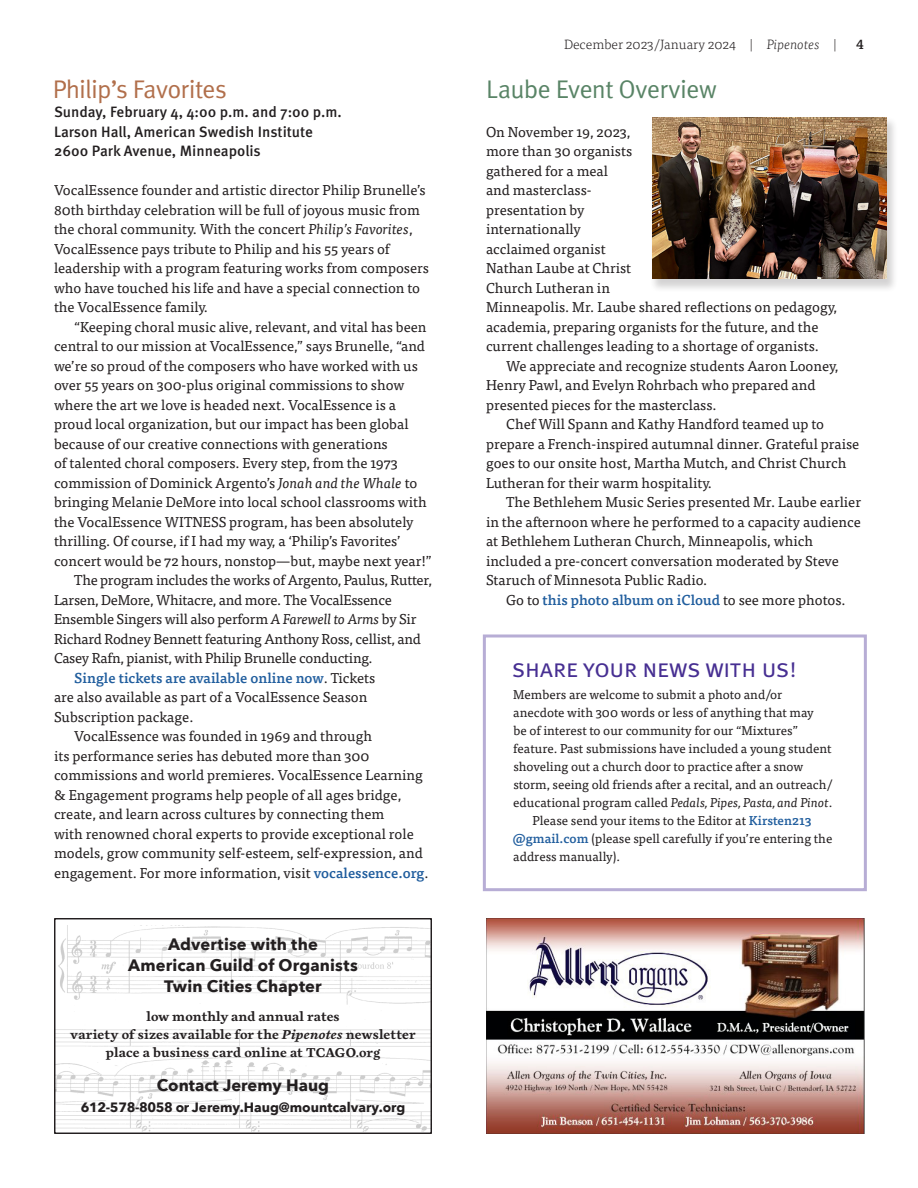
<style>
.page{position:relative;width:918px;height:1188px;background:#fff}
.page>*{position:absolute;margin:0;border:0;box-sizing:border-box;transform-origin:0 0}
.t1{font:25.5px "Meta Pro Norm";letter-spacing:-.025em;color:#472f92}
.t2{font:25.5px "Meta Pro Norm";letter-spacing:-.03em;color:#598466}
.t3{font:25.5px "Meta Pro Norm";letter-spacing:-.03em;color:#b16f4b}
.t4{font:700 16.5px/21px "Avenir Next";letter-spacing:.005em;color:#231f20;text-align:center}
.t5{font:500 15px/19.5px "Meta Pro";color:#231f20}
.t6{font:14.25px/19.5px "Tisa Pro";color:#231f20}
.t7{font:500 14.25px "Tisa Pro";color:#215e9e}
.t8{font:700 13.5px/18px "Cardea OTCE";letter-spacing:.005em;color:#231f20;text-align:center}
.t9{font:700 13.5px "Avenir Next";color:#231f20}
.t10{font:300 13.5px "Tisa Pro";color:#231f20}
.t11{font:500 13.5px "Tisa Pro";color:#231f20}
.t12{font:12.75px "Tisa Pro";color:#231f20}
.t13{font:italic 12.75px "Tisa Pro";color:#231f20}
.s1{font-style:italic}
.s2{font-weight:400;color:#231f20}
.s3{font-weight:500;color:#215e9e}
.s4{font-family:"Meta Pro";font-size:21px}
.s5{font-style:normal}
</style>
<div class="page">
<div style="left:649px;top:116px;width:249px;height:177px;background:#231f20;opacity:.2"></div>
<img style="left:652px;top:117px;width:234px;height:162px">
<svg style="left:482px;top:634px;width:385px;height:258px"></svg>
<img style="left:56px;top:926px;width:374px;height:206px">
<div style="left:54px;top:918px;width:378px;height:216px;border:1px solid #231f20"></div>
<img style="left:486px;top:918px;width:378px;height:216px">
<h1 class="t3" style="left:52px;top:69px;width:176px">Philip’s Favorites</h1>
<p class="t5" style="left:54px;top:101px;width:289px">Sunday, February 4, 4:00 p.m. and 7:00 p.m.<br>Larson Hall, American Swedish Institute<br>2600 Park Avenue, Minneapolis</p>
<p class="t6" style="left:54px;top:179px;width:376px">VocalEssence founder and artistic director Philip Brunelle’s 80th birthday celebration will be full of joyous music from the choral community. With the concert <span class="s1">Philip’s Favorites</span>, VocalEssence pays tribute to Philip and his 55 years of leadership with a program featuring works from composers who have touched his life and have a special connection to the VocalEssence family.</p>
<p class="t6" style="left:74px;top:316px;width:354px">“Keeping choral music alive, relevant, and vital has been</p>
<p class="t6" style="left:54px;top:335px;width:373px">central to our mission at VocalEssence,” says Brunelle, “and</p>
<p class="t6" style="left:54px;top:355px;width:365px">we’re so proud of the composers who have worked with us</p>
<p class="t6" style="left:54px;top:374px;width:352px">over 55 years on 300-plus original commissions to show</p>
<p class="t6" style="left:54px;top:394px;width:344px">where the art we love is headed next. VocalEssence is a</p>
<p class="t6" style="left:54px;top:413px;width:356px">proud local organization, but our impact has been global</p>
<p class="t6" style="left:54px;top:433px;width:335px">because of our creative connections with generations</p>
<p class="t6" style="left:54px;top:452px;width:345px">of talented choral composers. Every step, from the 1973</p>
<p class="t6" style="left:54px;top:472px;width:365px">commission of Dominick Argento’s <span class="s1">Jonah and the Whale</span> to</p>
<p class="t6" style="left:54px;top:491px;width:374px">bringing Melanie DeMore into local school classrooms with</p>
<p class="t6" style="left:54px;top:511px;width:361px">the VocalEssence WITNESS program, has been absolutely</p>
<p class="t6" style="left:54px;top:530px;width:348px">thrilling. Of course, if I had my way, a ‘Philip’s Favorites’</p>
<p class="t6" style="left:54px;top:550px;width:380px">concert would be 72 hours, nonstop—but, maybe next year!”</p>
<p class="t6" style="left:74px;top:569px;width:359px">The program includes the works of Argento, Paulus, Rutter,</p>
<p class="t6" style="left:54px;top:589px;width:339px">Larsen, DeMore, Whitacre, and more. The VocalEssence</p>
<p class="t6" style="left:54px;top:608px;width:364px">Ensemble Singers will also perform <span class="s1">A Farewell to Arms</span> by Sir</p>
<p class="t6" style="left:54px;top:628px;width:368px">Richard Rodney Bennett featuring Anthony Ross, cellist, and</p>
<p class="t6" style="left:54px;top:647px;width:320px">Casey Rafn, pianist, with Philip Brunelle conducting.</p>
<p class="t7" style="left:74px;top:666px;width:303px">Single tickets are available online now<span class="s2">. Tickets</span></p>
<p class="t6" style="left:54px;top:686px;width:315px">are also available as part of a VocalEssence Season</p>
<p class="t6" style="left:54px;top:706px;width:141px">Subscription package.</p>
<p class="t6" style="left:74px;top:725px;width:299px">VocalEssence was founded in 1969 and through</p>
<p class="t6" style="left:54px;top:745px;width:317px">its performance series has debuted more than 300</p>
<p class="t6" style="left:54px;top:764px;width:370px">commissions and world premieres. VocalEssence Learning</p>
<p class="t6" style="left:54px;top:784px;width:349px">&amp; Engagement programs help people of all ages bridge,</p>
<p class="t6" style="left:54px;top:803px;width:332px">create, and learn across cultures by connecting them</p>
<p class="t6" style="left:54px;top:823px;width:361px">with renowned choral experts to provide exceptional role</p>
<p class="t6" style="left:54px;top:842px;width:370px">models, grow community self-esteem, self-expression, and</p>
<p class="t6" style="left:54px;top:862px;width:376px">engagement. For more information, visit <span class="s3">vocalessence.org</span>.</p>
<p class="t4" style="left:128px;top:934px;width:231px">Advertise with the<br>American Guild of Organists<br>Twin Cities Chapter</p>
<p class="t8" style="left:70px;top:1009px;width:347px">low monthly and annual rates<br>variety of sizes available for the <span class="s1">Pipenotes</span> newsletter place a business card online at TCAGO.org</p>
<p class="t4" style="left:157px;top:1075px;width:174px">Contact Jeremy Haug</p>
<p class="t9" style="left:81px;top:1096px;width:326px">612-578-8058 or Jeremy.Haug@mountcalvary.org</p>
<p class="t10" style="left:564px;top:35px;width:274px">December 2023/January 2024 | <span class="s1">Pipenotes</span> |</p>
<p class="t11" style="left:856px;top:34px;width:9px">4</p>
<h1 class="t2" style="left:486px;top:69px;width:232px">Laube Event Overview</h1>
<p class="t6" style="left:486px;top:121px;width:353px">On November 19, 2023,<br>more than 30 organists<br>gathered for a meal<br>and masterclass-<br>presentation by<br>internationally<br>acclaimed organist<br>Nathan Laube at Christ<br>Church Lutheran in<br>Minneapolis. Mr. Laube shared reflections on pedagogy, academia, preparing organists for the future, and the current challenges leading to a shortage of organists.</p>
<p class="t6" style="left:486px;top:355px;width:354px;text-indent:20px">We appreciate and recognize students Aaron Looney,<br>Henry Pawl, and Evelyn Rohrbach who prepared and presented pieces for the masterclass.</p>
<p class="t6" style="left:486px;top:413px;width:375px;text-indent:20px">Chef Will Spann and Kathy Handford teamed up to prepare a French-inspired autumnal dinner. Grateful praise goes to our onsite host, Martha Mutch, and Christ Church Lutheran for their warm hospitality.</p>
<p class="t6" style="left:486px;top:491px;width:377px;text-indent:20px">The Bethlehem Music Series presented Mr. Laube earlier in the afternoon where he performed to a capacity audience at Bethlehem Lutheran Church, Minneapolis, which included a pre-concert conversation moderated by Steve Staruch of Minnesota Public Radio.</p>
<p class="t7" style="left:506px;top:588px;width:341px"><span class="s2">Go to</span> this photo album on iCloud <span class="s2">to see more photos.</span></p>
<h1 class="t1" style="left:512px;top:649px;width:286px">Share your news with us <span class="s4">!</span></h1>
<p class="t12" style="left:513px;top:685px;width:271px">Members are welcome to submit a photo and/or</p>
<p class="t12" style="left:513px;top:703px;width:302px">anecdote with 300 words or less of anything that may</p>
<p class="t12" style="left:513px;top:721px;width:286px">be of interest to our community for our “Mixtures”</p>
<p class="t12" style="left:513px;top:739px;width:320px">feature. Past submissions have included a young student</p>
<p class="t12" style="left:513px;top:757px;width:291px">shoveling out a church door to practice after a snow</p>
<p class="t12" style="left:513px;top:775px;width:320px">storm, seeing old friends after a recital, and an outreach/</p>
<p class="t13" style="left:513px;top:794px;width:321px"><span class="s5">educational program called</span> Pedals, Pipes, Pasta, and Pinot<span class="s5">.</span></p>
<p class="t12" style="left:533px;top:811px;width:281px">Please send your items to the Editor at <span class="s3">Kirsten213</span></p>
<p class="t12" style="left:512px;top:829px;width:321px"><span class="s3">@gmail.com</span> (please spell carefully if you’re entering the</p>
<p class="t12" style="left:513px;top:847px;width:108px">address manually).</p>
</div>
